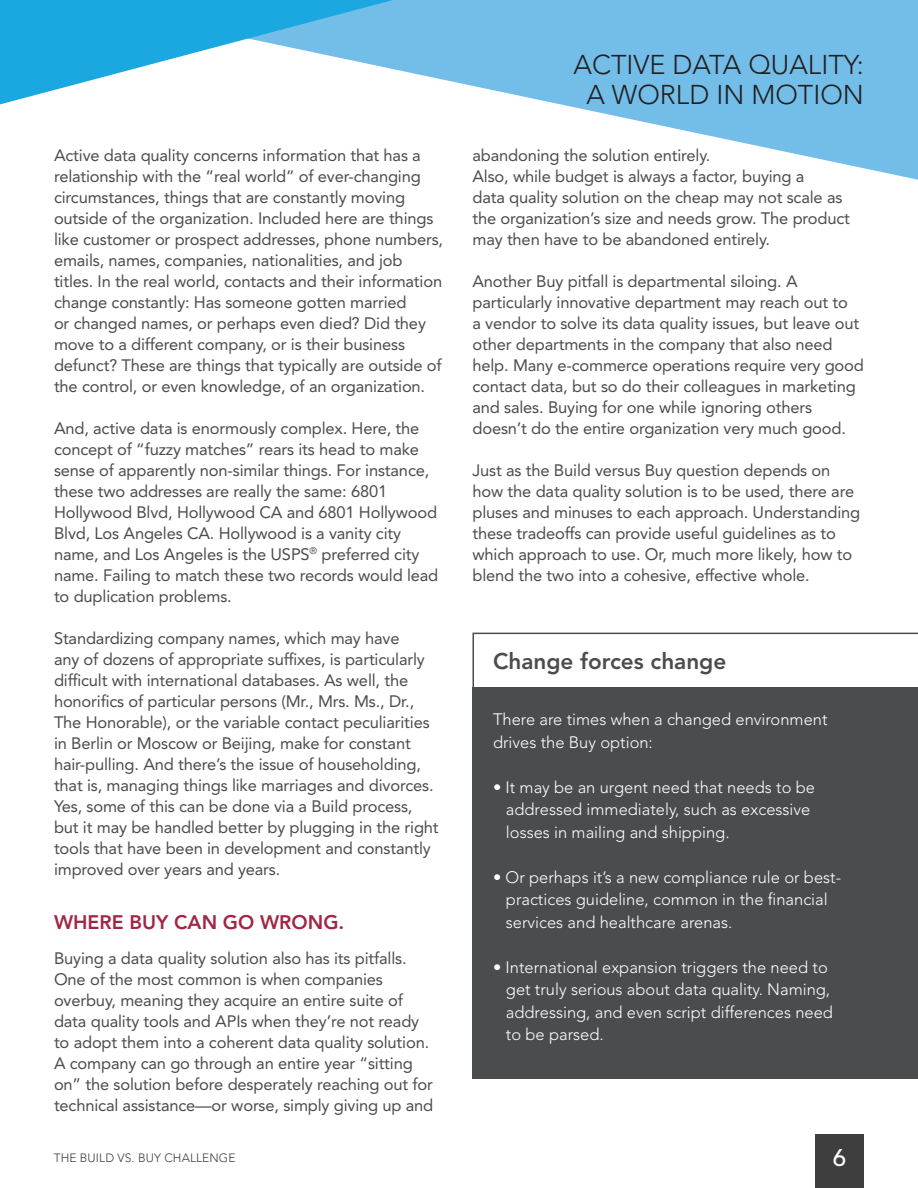
<style>
.page{position:relative;width:918px;height:1188px;background:#fff}
.page>*{position:absolute;margin:0;border:0;box-sizing:border-box;transform-origin:0 0}
.t1{font:300 27px/30px "Avenir LT Std";color:#231f20;text-align:center}
.t2{font:500 24px "Avenir LT Std";color:#fff}
.t3{font:800 22.5px "Avenir LT Std";color:#4b4c4d}
.t4{font:800 19.5px "Avenir LT Std";color:#a22643}
.t5{font:16.5px/21px "Avenir LT Std";letter-spacing:-.01em;color:#4b4c4d}
.t6{font:300 16.5px/22.5px "Avenir LT Std";color:#fff}
.t7{font:300 12px "Avenir LT Std";letter-spacing:.01em;color:#3e3e3f}
</style>
<div class="page">
<svg style="left:472px;top:633px;width:446px;height:55px"></svg>
<svg style="left:393px;top:0;width:525px;height:180px;fill:#73bde9"></svg>
<svg style="left:0;top:0;width:393px;height:104px"></svg>
<div style="left:815px;top:1134px;width:49px;height:54px;background:#3e3e3f"></div>
<div style="left:472px;top:688px;width:446px;height:391px;background:#4b4c4d"></div>
<p class="t5" style="left:54px;top:145px;width:391px">Active data quality concerns information that has a relationship with the “real world” of ever-changing circumstances, things that are constantly moving outside of the organization. Included here are things like customer or prospect addresses, phone numbers, emails, names, companies, nationalities, and job titles. In the real world, contacts and their information change constantly: Has someone gotten married<br>or changed names, or perhaps even died? Did they move to a different company, or is their business defunct? These are things that typically are outside of the control, or even knowledge, of an organization.</p>
<p class="t5" style="left:54px;top:418px;width:386px">And, active data is enormously complex. Here, the concept of “fuzzy matches” rears its head to make sense of apparently non-similar things. For instance, these two addresses are really the same: 6801<br>Hollywood Blvd, Hollywood CA and 6801 Hollywood Blvd, Los Angeles CA. Hollywood is a vanity city name, and Los Angeles is the USPS<sup>®</sup> preferred city name. Failing to match these two records would lead to duplication problems.</p>
<p class="t5" style="left:54px;top:628px;width:386px">Standardizing company names, which may have<br>any of dozens of appropriate suffixes, is particularly difficult with international databases. As well, the honorifics of particular persons (Mr., Mrs. Ms., Dr., The Honorable), or the variable contact peculiarities in Berlin or Moscow or Beijing, make for constant hair-pulling. And there’s the issue of householding, that is, managing things like marriages and divorces.<br>Yes, some of this can be done via a Build process, but it may be handled better by plugging in the right tools that have been in development and constantly improved over years and years.</p>
<p class="t4" style="left:54px;top:911px;width:292px">WHERE BUY CAN GO WRONG.</p>
<p class="t5" style="left:54px;top:948px;width:381px">Buying a data quality solution also has its pitfalls.<br>One of the most common is when companies overbuy, meaning they acquire an entire suite of data quality tools and APIs when they’re not ready to adopt them into a coherent data quality solution.<br>A company can go through an entire year “sitting on” the solution before desperately reaching out for technical assistance—or worse, simply giving up and</p>
<p class="t7" style="left:54px;top:1151px;width:183px">THE BUILD VS. BUY CHALLENGE</p>
<h1 class="t1" style="left:574px;top:50px;width:292px">ACTIVE DATA QUALITY:<br>A WORLD IN MOTION</h1>
<p class="t5" style="left:473px;top:145px;width:379px">abandoning the solution entirely.<br>Also, while budget is always a factor, buying a<br>data quality solution on the cheap may not scale as the organization’s size and needs grow. The product may then have to be abandoned entirely.</p>
<p class="t5" style="left:473px;top:271px;width:393px">Another Buy pitfall is departmental siloing. A particularly innovative department may reach out to<br>a vendor to solve its data quality issues, but leave out other departments in the company that also need help. Many e-commerce operations require very good contact data, but so do their colleagues in marketing and sales. Buying for one while ignoring others doesn’t do the entire organization very much good.</p>
<p class="t5" style="left:473px;top:460px;width:389px">Just as the Build versus Buy question depends on how the data quality solution is to be used, there are pluses and minuses to each approach. Understanding these tradeoffs can provide useful guidelines as to which approach to use. Or, much more likely, how to blend the two into a cohesive, effective whole.</p>
<h3 class="t3" style="left:493px;top:647px;width:235px">Change forces change</h3>
<p class="t6" style="left:493px;top:708px;width:336px">There are times when a changed environment drives the Buy option:</p>
<p class="t6" style="left:506px;top:776px;width:311px;text-indent:-13px">• It may be an urgent need that needs to be addressed immediately, such as excessive losses in mailing and shipping.</p>
<p class="t6" style="left:506px;top:866px;width:337px;text-indent:-13px">• Or perhaps it’s a new compliance rule or best&shy;practices guideline, common in the financial services and healthcare arenas.</p>
<p class="t6" style="left:506px;top:956px;width:329px;text-indent:-13px">• International expansion triggers the need to get truly serious about data quality. Naming, addressing, and even script differences need to be parsed.</p>
<h2 class="t2" style="left:833px;top:1144px;width:15px">6</h2>
</div>
